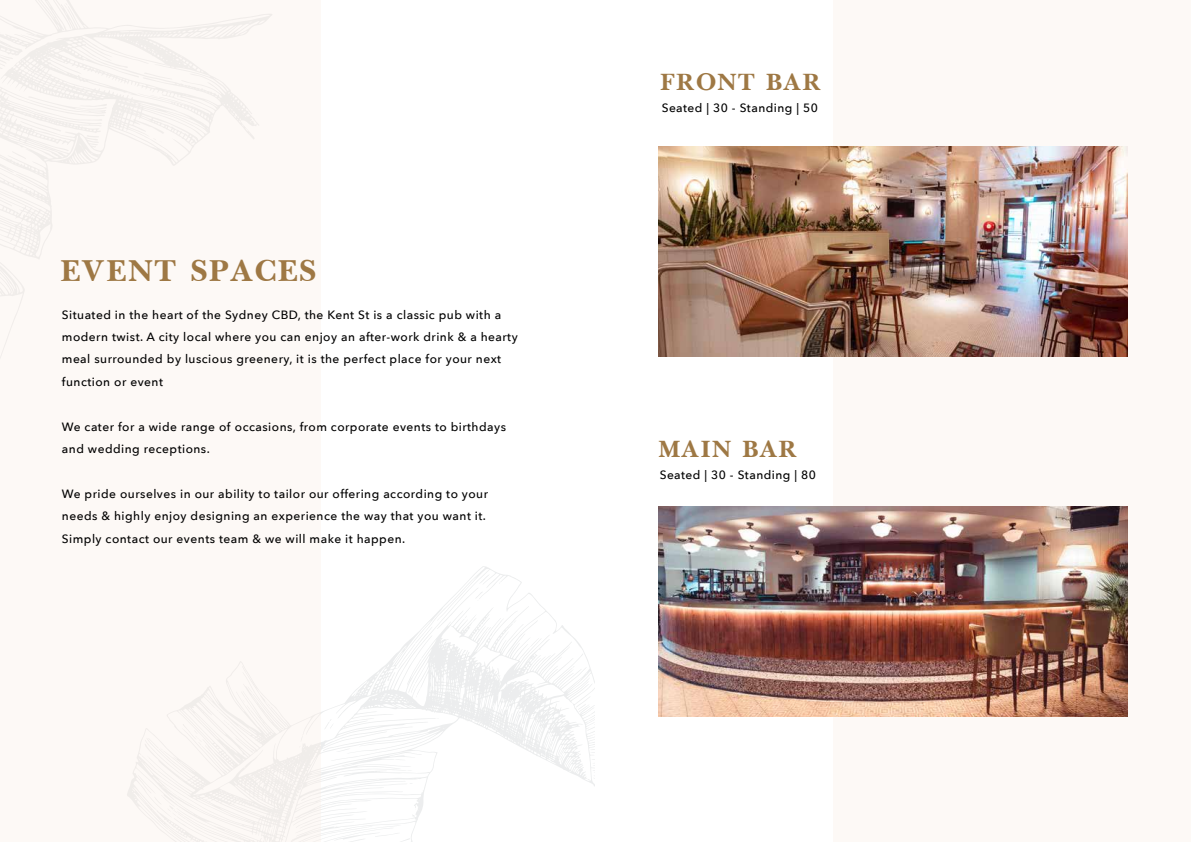
<style>
.page{position:relative;width:1191px;height:842px;background:#fff}
.page>*{position:absolute;margin:0;border:0;box-sizing:border-box;transform-origin:0 0}
.t1{font:700 35.9px "Baskerville";color:#9e7844}
.t2{font:700 28px "Baskerville";color:#9e7844}
.t3{font:500 12px/22.4px "Avenir Next";letter-spacing:.04em;color:#000}
</style>
<div class="page">
<div style="left:0;top:0;width:320px;height:842px;background:#fdf9f6"></div>
<div style="left:833px;top:0;width:358px;height:842px;background:#fdf9f6"></div>
<img style="left:658px;top:147px;width:469px;height:210px">
<img style="left:658px;top:506px;width:469px;height:210px">
<svg style="left:0;top:0;width:272px;height:355px"></svg>
<svg style="left:12px;top:147px;width:14px;height:12px"></svg>
<svg style="left:127px;top:566px;width:468px;height:245px"></svg>
<svg style="left:437px;top:574px;width:54px;height:57px"></svg>
<svg style="left:530px;top:638px;width:12px;height:9px"></svg>
<svg style="left:587px;top:748px;width:8px;height:32px"></svg>
<svg style="left:576px;top:696px;width:19px;height:36px"></svg>
<svg style="left:515px;top:711px;width:6px;height:12px"></svg>
<svg style="left:138px;top:644px;width:283px;height:198px"></svg>
<svg style="left:542px;top:728px;width:22px;height:37px"></svg>
<h1 class="t1" style="left:60px;top:252px;width:258px">EVENT SPACES</h1>
<p class="t3" style="left:62px;top:303px;width:457px">Situated in the heart of the Sydney CBD, the Kent St is a classic pub with a modern twist. A city local where you can enjoy an after-work drink &amp; a hearty meal surrounded by luscious greenery, it is the perfect place for your next function or event</p>
<p class="t3" style="left:62px;top:415px;width:446px">We cater for a wide range of occasions, from corporate events to birthdays and wedding receptions.</p>
<p class="t3" style="left:62px;top:482px;width:428px">We pride ourselves in our ability to tailor our offering according to your needs &amp; highly enjoy designing an experience the way that you want it.<br>Simply contact our events team &amp; we will make it happen.</p>
<h2 class="t2" style="left:659px;top:68px;width:164px">FRONT BAR</h2>
<p class="t3" style="left:661px;top:97px;width:158px">Seated | 30 - Standing | 50</p>
<h2 class="t2" style="left:657px;top:435px;width:142px">MAIN BAR</h2>
<p class="t3" style="left:659px;top:463px;width:158px">Seated | 30 - Standing | 80</p>
</div>
